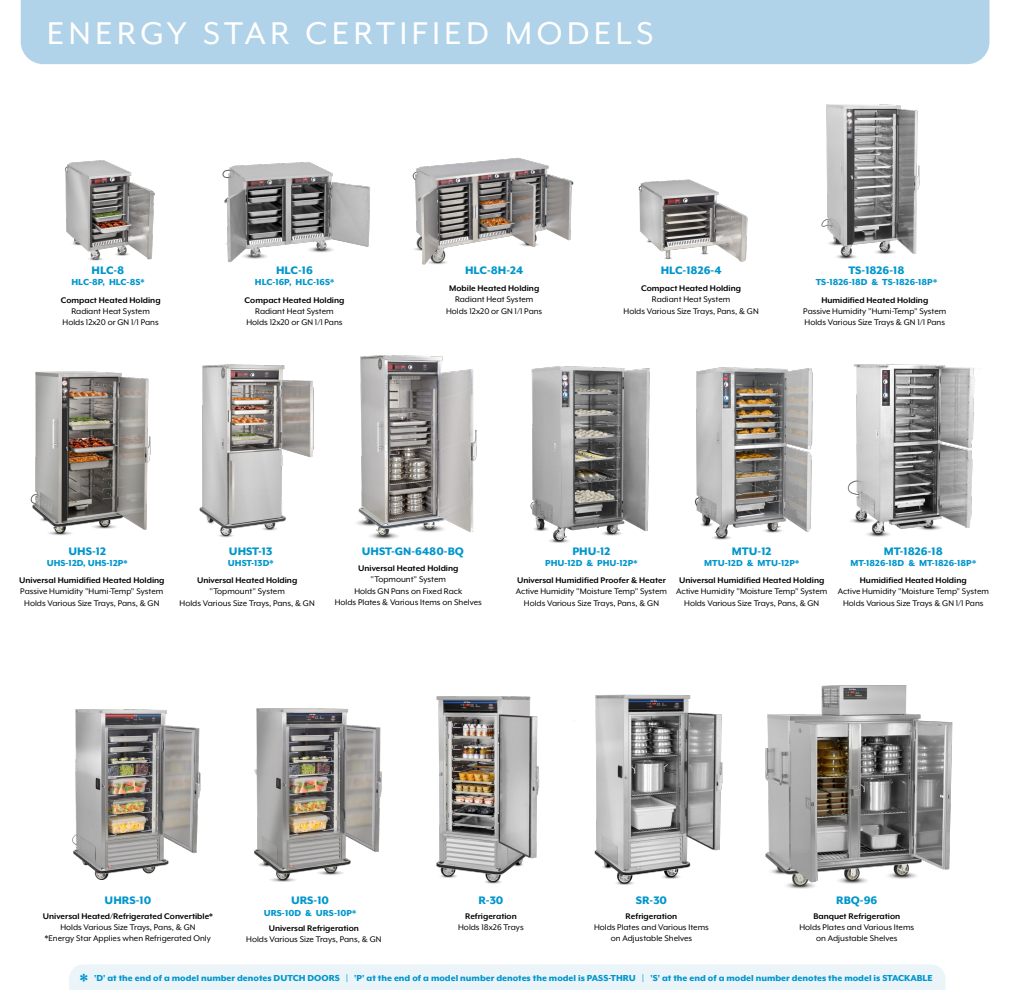
<style>
.page{position:relative;width:1012px;height:990px;background:#fff}
.page>*{position:absolute;margin:0;border:0;box-sizing:border-box;transform-origin:0 0}
.t1{font:36.25px "Mr Eaves XL Mod OT";letter-spacing:.13em;color:#fff}
.t2{font:800 20px "Mr Eaves XL Mod OT";color:#0096cc}
.t3{font:800 12.5px "Mr Eaves XL Mod OT";color:#0096cc}
.t4{font:800 10px "Mr Eaves XL Mod OT";color:#0096cc}
.t5{font:9.38px/11.2px "Mr Eaves XL Mod OT";color:#000;text-align:center}
.t6{font:700 9.38px "Mr Eaves XL Mod OT";color:#000}
</style>
<div class="page">
<div style="left:69px;top:964px;width:876px;height:26px;background:#ebf4f9"></div>
<div style="left:21px;top:0;width:968px;height:64px;background:#b0d3e9"></div>
<img style="left:65px;top:160px;width:90px;height:101px">
<img style="left:412px;top:157px;width:162px;height:108px">
<img style="left:222px;top:162px;width:149px;height:101px">
<img style="left:847px;top:364px;width:128px;height:173px">
<img style="left:694px;top:367px;width:119px;height:173px">
<img style="left:530px;top:366px;width:120px;height:177px">
<img style="left:638px;top:179px;width:110px;height:83px">
<img style="left:821px;top:104px;width:99px;height:155px">
<img style="left:199px;top:364px;width:115px;height:174px">
<img style="left:357px;top:355px;width:120px;height:184px">
<img style="left:30px;top:371px;width:121px;height:165px">
<img style="left:254px;top:708px;width:128px;height:174px">
<img style="left:72px;top:709px;width:129px;height:170px">
<img style="left:436px;top:696px;width:104px;height:188px">
<img style="left:594px;top:694px;width:129px;height:191px">
<img style="left:765px;top:685px;width:188px;height:204px">
<h1 class="t1" style="left:47px;top:15px;width:607px">ENERGY STAR CERTIFIED MODELS</h1>
<h3 class="t3" style="left:92px;top:264px;width:34px">HLC-8</h3>
<p class="t4" style="left:71px;top:277px;width:75px">HLC-8P, HLC-8S*</p>
<p class="t6" style="left:61px;top:295px;width:101px">Compact Heated Holding</p>
<p class="t5" style="left:63px;top:306px;width:98px">Radiant Heat System<br>Holds 12x20 or GN 1/1 Pans</p>
<h3 class="t3" style="left:276px;top:264px;width:38px">HLC-16</h3>
<p class="t4" style="left:255px;top:277px;width:81px">HLC-16P, HLC-16S*</p>
<p class="t6" style="left:245px;top:295px;width:101px">Compact Heated Holding</p>
<p class="t5" style="left:246px;top:306px;width:98px">Radiant Heat System<br>Holds 12x20 or GN 1/1 Pans</p>
<h3 class="t3" style="left:465px;top:264px;width:60px">HLC-8H-24</h3>
<h3 class="t3" style="left:660px;top:264px;width:62px">HLC-1826-4</h3>
<h3 class="t3" style="left:848px;top:264px;width:58px">TS-1826-18</h3>
<p class="t4" style="left:815px;top:277px;width:123px">TS-1826-18D &amp; TS-1826-18P*</p>
<p class="t6" style="left:641px;top:284px;width:101px">Compact Heated Holding</p>
<p class="t5" style="left:623px;top:294px;width:137px">Radiant Heat System<br>Holds Various Size Trays, Pans, &amp; GN</p>
<p class="t6" style="left:821px;top:295px;width:108px">Humidified Heated Holding</p>
<p class="t6" style="left:449px;top:284px;width:92px">Mobile Heated Holding</p>
<p class="t5" style="left:446px;top:294px;width:98px">Radiant Heat System<br>Holds 12x20 or GN 1/1 Pans</p>
<p class="t5" style="left:803px;top:306px;width:145px;text-align:left">Passive Humidity "Humi-Temp" System<br>Holds Various Size Trays &amp; GN 1/1 Pans</p>
<h3 class="t3" style="left:68px;top:545px;width:39px">UHS-12</h3>
<p class="t4" style="left:47px;top:558px;width:82px">UHS-12D, UHS-12P*</p>
<p class="t6" style="left:19px;top:576px;width:147px">Universal Humidified Heated Holding</p>
<p class="t5" style="left:20px;top:586px;width:145px">Passive Humidity "Humi-Temp" System<br>Holds Various Size Trays, Pans, &amp; GN</p>
<h3 class="t3" style="left:229px;top:545px;width:45px">UHST-13</h3>
<p class="t4" style="left:228px;top:558px;width:47px">UHST-13D*</p>
<p class="t6" style="left:197px;top:576px;width:102px">Universal Heated Holding</p>
<p class="t5" style="left:180px;top:586px;width:137px">"Topmount" System<br>Holds Various Size Trays, Pans, &amp; GN</p>
<h3 class="t3" style="left:362px;top:545px;width:104px">UHST-GN-6480-BQ</h3>
<h3 class="t3" style="left:884px;top:545px;width:60px">MT-1826-18</h3>
<p class="t4" style="left:850px;top:558px;width:127px">MT-1826-18D &amp; MT-1826-18P*</p>
<h3 class="t3" style="left:572px;top:545px;width:40px">PHU-12</h3>
<p class="t4" style="left:545px;top:558px;width:94px">PHU-12D &amp; PHU-12P*</p>
<h3 class="t3" style="left:732px;top:545px;width:41px">MTU-12</h3>
<p class="t4" style="left:704px;top:558px;width:96px">MTU-12D &amp; MTU-12P*</p>
<p class="t6" style="left:358px;top:564px;width:102px">Universal Heated Holding</p>
<p class="t5" style="left:335px;top:574px;width:148px">"Topmount" System<br>Holds GN Pans on Fixed Rack<br>Holds Plates &amp; Various Items on Shelves</p>
<p class="t6" style="left:517px;top:576px;width:150px">Universal Humidified Proofer &amp; Heater</p>
<p class="t6" style="left:679px;top:576px;width:147px">Universal Humidified Heated Holding</p>
<p class="t5" style="left:676px;top:586px;width:153px">Active Humidity "Moisture Temp" System<br>Holds Various Size Trays, Pans, &amp; GN</p>
<p class="t6" style="left:860px;top:576px;width:108px">Humidified Heated Holding</p>
<p class="t5" style="left:837px;top:586px;width:153px">Active Humidity "Moisture Temp" System<br>Holds Various Size Trays &amp; GN 1/1 Pans</p>
<p class="t5" style="left:516px;top:586px;width:153px">Active Humidity "Moisture Temp" System<br>Holds Various Size Trays, Pans, &amp; GN</p>
<h3 class="t3" style="left:105px;top:894px;width:48px">UHRS-10</h3>
<h3 class="t3" style="left:478px;top:894px;width:27px">R-30</h3>
<h3 class="t3" style="left:635px;top:894px;width:33px">SR-30</h3>
<h3 class="t3" style="left:836px;top:894px;width:43px">RBQ-96</h3>
<h3 class="t3" style="left:291px;top:894px;width:40px">URS-10</h3>
<p class="t4" style="left:264px;top:908px;width:94px">URS-10D &amp; URS-10P*</p>
<p class="t6" style="left:43px;top:911px;width:171px">Universal Heated/Refrigerated Convertible*</p>
<p class="t5" style="left:45px;top:922px;width:167px">Holds Various Size Trays, Pans, &amp; GN *Energy Star Applies when Refrigerated Only</p>
<p class="t6" style="left:269px;top:923px;width:92px">Universal Refrigeration</p>
<p class="t6" style="left:813px;top:911px;width:88px">Banquet Refrigeration</p>
<p class="t5" style="left:799px;top:922px;width:116px">Holds Plates and Various Items on Adjustable Shelves</p>
<p class="t6" style="left:465px;top:911px;width:53px">Refrigeration</p>
<p class="t5" style="left:458px;top:922px;width:67px">Holds 18x26 Trays</p>
<p class="t6" style="left:625px;top:911px;width:53px">Refrigeration</p>
<p class="t5" style="left:594px;top:922px;width:116px">Holds Plates and Various Items on Adjustable Shelves</p>
<p class="t5" style="left:246px;top:933px;width:137px">Holds Various Size Trays, Pans, &amp; GN</p>
<h2 class="t2" style="left:80px;top:970px;width:10px">*</h2>
<p class="t4" style="left:94px;top:973px;width:840px">'D' at the end of a model number denotes DUTCH DOORS | 'P' at the end of a model number denotes the model is PASS-THRU | 'S' at the end of a model number denotes the model is STACKABLE</p>
</div>
